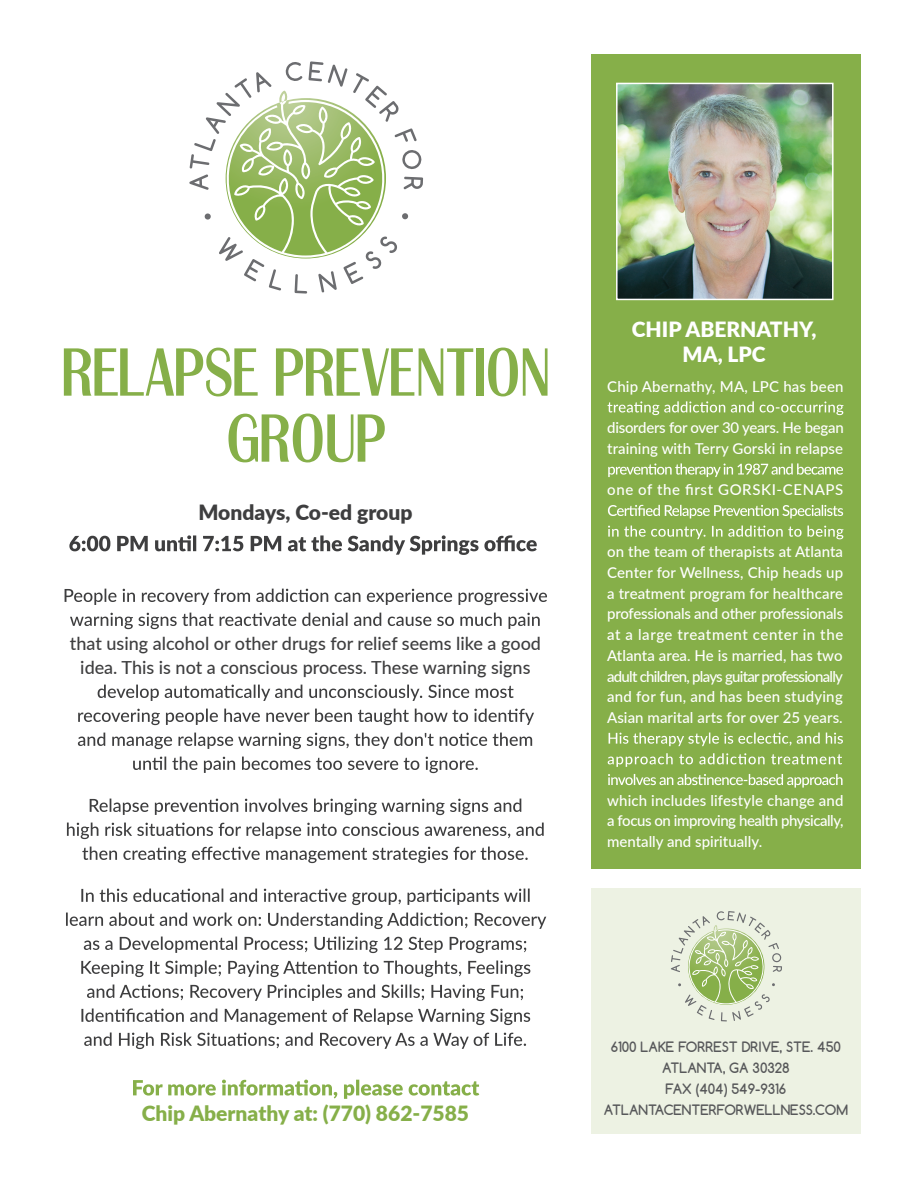
<style>
.page{position:relative;width:918px;height:1188px;background:#fff}
.page>*{position:absolute;margin:0;border:0;box-sizing:border-box;transform-origin:0 0}
.t1{font:900 21px "Lato";color:#86af49}
.t2{font:900 21px/25.2px "Lato";color:#fff;text-align:center}
.t3{font:900 21px "Lato";color:#3e3e3f}
.t4{font:500 18px/24px "Lato";color:#3e3e3f;text-align:center}
.t5{font:500 15px/20.7px "Lato";letter-spacing:.005em;color:#fff;text-align:justify}
.t6{font:500 15px "Lato";letter-spacing:.04em;color:#fff}
.t7{font:700 13.5px/21px "Comfortaa";color:#57585a;text-align:center}
</style>
<div class="page">
<div style="left:591px;top:54px;width:270px;height:815px;background:#86af49"></div>
<svg style="left:189px;top:61px;width:234px;height:233px"></svg>
<svg style="left:608px;top:401px;width:235px;height:14px"></svg>
<svg style="left:608px;top:463px;width:235px;height:14px"></svg>
<svg style="left:608px;top:505px;width:235px;height:13px"></svg>
<svg style="left:608px;top:526px;width:235px;height:13px"></svg>
<svg style="left:609px;top:733px;width:234px;height:13px"></svg>
<svg style="left:608px;top:753px;width:234px;height:14px"></svg>
<svg style="left:608px;top:774px;width:235px;height:14px"></svg>
<div style="left:591px;top:889px;width:270px;height:245px;background:#edf2e3"></div>
<svg style="left:69px;top:535px;width:468px;height:20px"></svg>
<svg style="left:65px;top:589px;width:482px;height:16px"></svg>
<svg style="left:70px;top:613px;width:470px;height:16px"></svg>
<svg style="left:98px;top:685px;width:416px;height:16px"></svg>
<svg style="left:78px;top:709px;width:456px;height:16px"></svg>
<svg style="left:78px;top:733px;width:454px;height:16px"></svg>
<svg style="left:133px;top:757px;width:345px;height:16px"></svg>
<svg style="left:90px;top:799px;width:431px;height:16px"></svg>
<svg style="left:67px;top:823px;width:477px;height:16px"></svg>
<svg style="left:82px;top:847px;width:446px;height:16px"></svg>
<svg style="left:81px;top:889px;width:449px;height:16px"></svg>
<svg style="left:66px;top:913px;width:480px;height:16px"></svg>
<svg style="left:84px;top:937px;width:442px;height:16px"></svg>
<svg style="left:81px;top:961px;width:449px;height:16px"></svg>
<svg style="left:87px;top:985px;width:436px;height:16px"></svg>
<svg style="left:81px;top:1009px;width:449px;height:16px"></svg>
<svg style="left:84px;top:1033px;width:442px;height:16px"></svg>
<svg style="left:133px;top:1080px;width:346px;height:19px"></svg>
<svg style="left:64px;top:348px;width:194px;height:48px"></svg>
<svg style="left:276px;top:348px;width:197px;height:48px"></svg>
<div style="left:476px;top:348px;width:8px;height:48px;background:#86af49"></div>
<svg style="left:488px;top:348px;width:60px;height:48px"></svg>
<svg style="left:228px;top:414px;width:157px;height:48px"></svg>
<svg style="left:671px;top:911px;width:111px;height:110px"></svg>
<img style="left:619px;top:86px;width:212px;height:211px">
<div style="left:616px;top:83px;width:218px;height:217px;border:2px solid #fff"></div>
<h1 class="t3" style="left:198px;top:496px;width:216px">Mondays, Co-ed group</h1>
<p class="t4" style="left:70px;top:631px;width:473px">that using alcohol or other drugs for relief seems like a good idea. This is not a conscious process. These warning signs</p>
<h1 class="t2" style="left:632px;top:315px;width:186px">CHIP ABERNATHY,<br>MA, LPC</h1>
<p class="t5" style="left:607px;top:375px;width:238px">Chip Abernathy, MA, LPC has been</p>
<p class="t5" style="left:607px;top:417px;width:238px">disorders for over 30 years. He began training with Terry Gorski in relapse</p>
<p class="t6" style="left:607px;top:479px;width:238px">one of the first GORSKI-CENAPS</p>
<p class="t5" style="left:607px;top:541px;width:238px">on the team of therapists at Atlanta Center for Wellness, Chip heads up a treatment program for healthcare professionals and other professionals at a large treatment center in the Atlanta area. He is married, has two adult children, plays guitar professionally and for fun, and has been studying Asian marital arts for over 25 years.</p>
<p class="t5" style="left:607px;top:789px;width:238px">which includes lifestyle change and a focus on improving health physically, mentally and spiritually.</p>
<h1 class="t1" style="left:142px;top:1097px;width:329px">Chip Abernathy at: (770) 862-7585</h1>
<p class="t7" style="left:604px;top:1036px;width:246px">6100 LAKE FORREST DRIVE, STE. 450<br>ATLANTA, GA 30328<br>FAX (404) 549-9316<br>ATLANTACENTERFORWELLNESS.COM</p>
</div>
